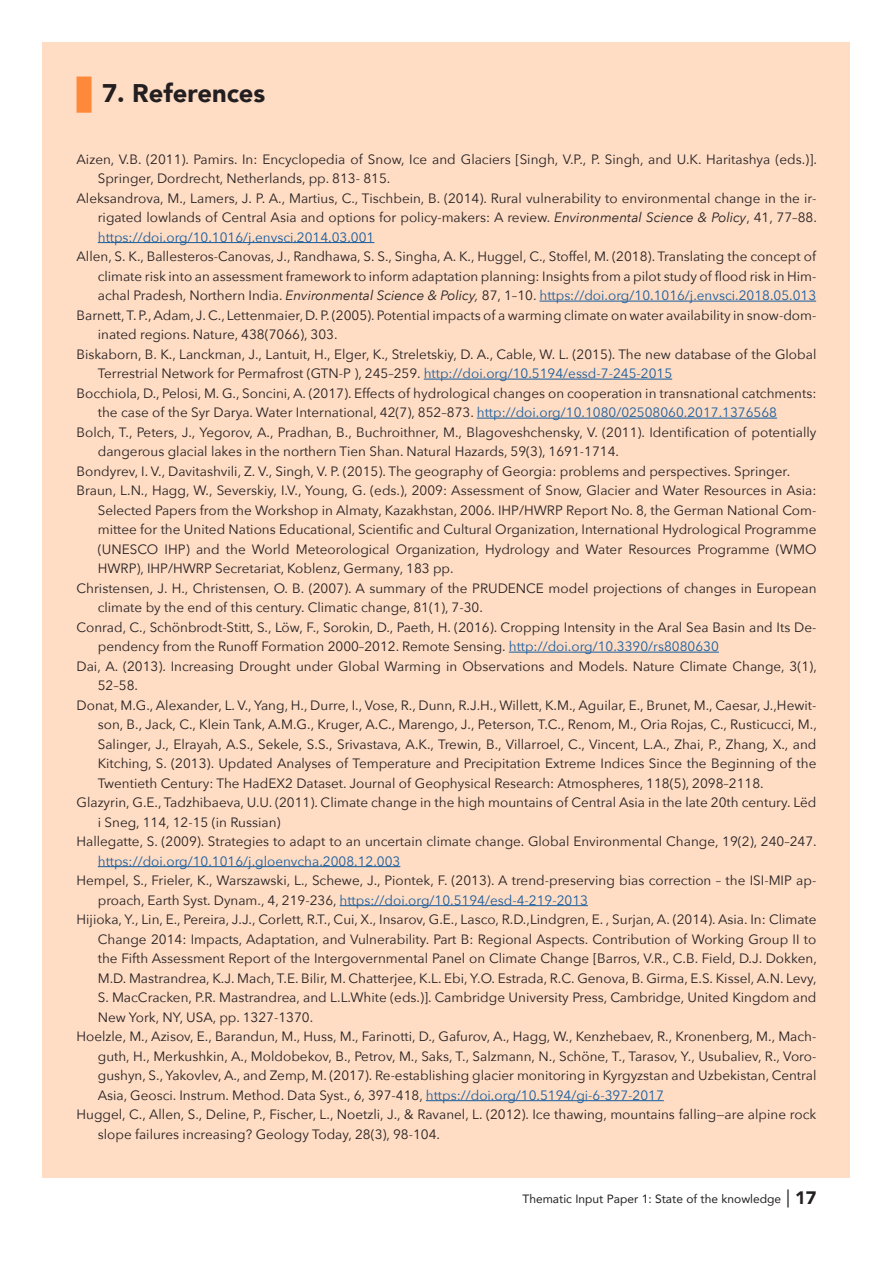
<style>
.page{position:relative;width:893px;height:1263px;background:#fff}
.page>*{position:absolute;margin:0;border:0;box-sizing:border-box;transform-origin:0 0}
.t1{font:900 25.5px "Avenir";color:#231f20}
.t2{font:13.5px/19.5px "Avenir Next";color:#231f20}
.t3{font:12px "Avenir";color:#231f20}
.s1{font-style:italic}
.s2{color:#175d9e}
.s3{font-size:18px}
.s4{font-weight:900;font-size:18px}
</style>
<div class="page">
<div style="left:43px;top:43px;width:807px;height:1135px;background:#ffdcc4"></div>
<hr style="left:98px;top:242px;width:276px;height:1px;background:#175d9e">
<hr style="left:539px;top:301px;width:277px;height:1px;background:#175d9e">
<hr style="left:424px;top:379px;width:248px;height:1px;background:#175d9e">
<hr style="left:477px;top:418px;width:300px;height:1px;background:#175d9e">
<hr style="left:509px;top:652px;width:210px;height:1px;background:#175d9e">
<hr style="left:98px;top:866px;width:302px;height:1px;background:#175d9e">
<hr style="left:340px;top:905px;width:248px;height:1px;background:#175d9e">
<hr style="left:426px;top:1100px;width:238px;height:1px;background:#175d9e">
<div style="left:77px;top:77px;width:15px;height:36px;background:#ff893b"></div>
<p class="t1" style="left:102px;top:71px;width:165px">7. References</p>
<p class="t2" style="left:98px;top:149px;width:721px;text-indent:-21px">Aizen, V.B. (2011). Pamirs. In: Encyclopedia of Snow, Ice and Glaciers [Singh, V.P., P. Singh, and U.K. Haritashya (eds.)].<br>Springer, Dordrecht, Netherlands, pp. 813- 815.</p>
<p class="t2" style="left:98px;top:188px;width:720px;text-align:justify;text-indent:-21px">Aleksandrova, M., Lamers, J. P. A., Martius, C., Tischbein, B. (2014). Rural vulnerability to environmental change in the ir&shy;rigated lowlands of Central Asia and options for policy-makers: A review. <span class="s1">Environmental Science &amp; Policy</span>, 41, 77–88. <span class="s2">https://doi.org/10.1016/j.envsci.2014.03.001</span></p>
<p class="t2" style="left:98px;top:246px;width:720px;text-align:justify;text-indent:-21px">Allen, S. K., Ballesteros-Canovas, J., Randhawa, S. S., Singha, A. K., Huggel, C., Stoffel, M. (2018). Translating the concept of climate risk into an assessment framework to inform adaptation planning: Insights from a pilot study of flood risk in Him&shy;achal Pradesh, Northern India. <span class="s1">Environmental Science &amp; Policy,</span> 87, 1–10. <span class="s2">https://doi.org/10.1016/j.envsci.2018.05.013</span></p>
<p class="t2" style="left:98px;top:305px;width:720px;text-indent:-21px">Barnett, T. P., Adam, J. C., Lettenmaier, D. P. (2005). Potential impacts of a warming climate on water availability in snow-dom&shy;inated regions. Nature, 438(7066), 303.</p>
<p class="t2" style="left:98px;top:344px;width:720px;text-indent:-21px">Biskaborn, B. K., Lanckman, J., Lantuit, H., Elger, K., Streletskiy, D. A., Cable, W. L. (2015). The new database of the Global<br>Terrestrial Network for Permafrost (GTN-P ), 245–259. <span class="s2">http://doi.org/10.5194/essd-7-245-2015</span></p>
<p class="t2" style="left:98px;top:383px;width:720px;text-indent:-21px">Bocchiola, D., Pelosi, M. G., Soncini, A. (2017). Effects of hydrological changes on cooperation in transnational catchments: the case of the Syr Darya. Water International, 42(7), 852–873. <span class="s2">http://doi.org/10.1080/02508060.2017.1376568</span></p>
<p class="t2" style="left:98px;top:422px;width:720px;text-indent:-21px">Bolch, T., Peters, J., Yegorov, A., Pradhan, B., Buchroithner, M., Blagoveshchensky, V. (2011). Identification of potentially dangerous glacial lakes in the northern Tien Shan. Natural Hazards, 59(3), 1691-1714.</p>
<p class="t2" style="left:77px;top:461px;width:715px">Bondyrev, I. V., Davitashvili, Z. V., Singh, V. P. (2015). The geography of Georgia: problems and perspectives. Springer.</p>
<p class="t2" style="left:98px;top:480px;width:720px;text-align:justify;text-indent:-21px">Braun, L.N., Hagg, W., Severskiy, I.V., Young, G. (eds.), 2009: Assessment of Snow, Glacier and Water Resources in Asia:<br>Selected Papers from the Workshop in Almaty, Kazakhstan, 2006. IHP/HWRP Report No. 8, the German National Com&shy;mittee for the United Nations Educational, Scientific and Cultural Organization, International Hydrological Programme (UNESCO IHP) and the World Meteorological Organization, Hydrology and Water Resources Programme (WMO HWRP), IHP/HWRP Secretariat, Koblenz, Germany, 183 pp.</p>
<p class="t2" style="left:98px;top:578px;width:720px;text-indent:-21px">Christensen, J. H., Christensen, O. B. (2007). A summary of the PRUDENCE model projections of changes in European climate by the end of this century. Climatic change, 81(1), 7-30.</p>
<p class="t2" style="left:98px;top:617px;width:720px;text-indent:-21px">Conrad, C., Schönbrodt-Stitt, S., Löw, F., Sorokin, D., Paeth, H. (2016). Cropping Intensity in the Aral Sea Basin and Its De&shy;pendency from the Runoff Formation 2000–2012. Remote Sensing. <span class="s2">http://doi.org/10.3390/rs8080630</span></p>
<p class="t2" style="left:98px;top:656px;width:720px;text-indent:-21px">Dai, A. (2013). Increasing Drought under Global Warming in Observations and Models. Nature Climate Change, 3(1),<br>52–58.</p>
<p class="t2" style="left:98px;top:695px;width:721px;text-align:justify;text-indent:-21px">Donat, M.G., Alexander, L. V., Yang, H., Durre, I., Vose, R., Dunn, R.J.H., Willett, K.M., Aguilar, E., Brunet, M., Caesar, J.,Hewit&shy;son, B., Jack, C., Klein Tank, A.M.G., Kruger, A.C., Marengo, J., Peterson, T.C., Renom, M., Oria Rojas, C., Rusticucci, M., Salinger, J., Elrayah, A.S., Sekele, S.S., Srivastava, A.K., Trewin, B., Villarroel, C., Vincent, L.A., Zhai, P., Zhang, X., and Kitching, S. (2013). Updated Analyses of Temperature and Precipitation Extreme Indices Since the Beginning of the Twentieth Century: The HadEX2 Dataset. Journal of Geophysical Research: Atmospheres, 118(5), 2098–2118.</p>
<p class="t2" style="left:98px;top:792px;width:720px;text-indent:-21px">Glazyrin, G.E., Tadzhibaeva, U.U. (2011). Climate change in the high mountains of Central Asia in the late 20th century. Lëd i Sneg, 114, 12-15 (in Russian)</p>
<p class="t2" style="left:98px;top:831px;width:720px;text-indent:-21px">Hallegatte, S. (2009). Strategies to adapt to an uncertain climate change. Global Environmental Change, 19(2), 240–247. <span class="s2">https://doi.org/10.1016/j.gloenvcha.2008.12.003</span></p>
<p class="t2" style="left:98px;top:870px;width:720px;text-indent:-21px">Hempel, S., Frieler, K., Warszawski, L., Schewe, J., Piontek, F. (2013). A trend-preserving bias correction – the ISI-MIP ap&shy;proach, Earth Syst. Dynam., 4, 219-236, <span class="s2">https://doi.org/10.5194/esd-4-219-2013</span></p>
<p class="t2" style="left:98px;top:909px;width:720px;text-align:justify;text-indent:-21px">Hijioka, Y., Lin, E., Pereira, J.J., Corlett, R.T., Cui, X., Insarov, G.E., Lasco, R.D.,Lindgren, E. , Surjan, A. (2014). Asia. In: Climate Change 2014: Impacts, Adaptation, and Vulnerability. Part B: Regional Aspects. Contribution of Working Group II to the Fifth Assessment Report of the Intergovernmental Panel on Climate Change [Barros, V.R., C.B. Field, D.J. Dokken, M.D. Mastrandrea, K.J. Mach, T.E. Bilir, M. Chatterjee, K.L. Ebi, Y.O. Estrada, R.C. Genova, B. Girma, E.S. Kissel, A.N. Levy, S. MacCracken, P.R. Mastrandrea, and L.L.White (eds.)]. Cambridge University Press, Cambridge, United Kingdom and New York, NY, USA, pp. 1327-1370.</p>
<p class="t2" style="left:98px;top:1026px;width:720px;text-align:justify;text-indent:-21px">Hoelzle, M., Azisov, E., Barandun, M., Huss, M., Farinotti, D., Gafurov, A., Hagg, W., Kenzhebaev, R., Kronenberg, M., Mach&shy;guth, H., Merkushkin, A., Moldobekov, B., Petrov, M., Saks, T., Salzmann, N., Schöne, T., Tarasov, Y., Usubaliev, R., Voro&shy;gushyn, S., Yakovlev, A., and Zemp, M. (2017). Re-establishing glacier monitoring in Kyrgyzstan and Uzbekistan, Central Asia, Geosci. Instrum. Method. Data Syst., 6, 397-418, <span class="s2">https://doi.org/10.5194/gi-6-397-2017</span></p>
<p class="t2" style="left:98px;top:1104px;width:720px;text-indent:-21px">Huggel, C., Allen, S., Deline, P., Fischer, L., Noetzli, J., &amp; Ravanel, L. (2012). Ice thawing, mountains falling—are alpine rock slope failures increasing? Geology Today, 28(3), 98-104.</p>
<p class="t3" style="left:522px;top:1189px;width:295px">Thematic Input Paper 1: State of the knowledge <span class="s3">|</span> <span class="s4">17</span></p>
</div>
